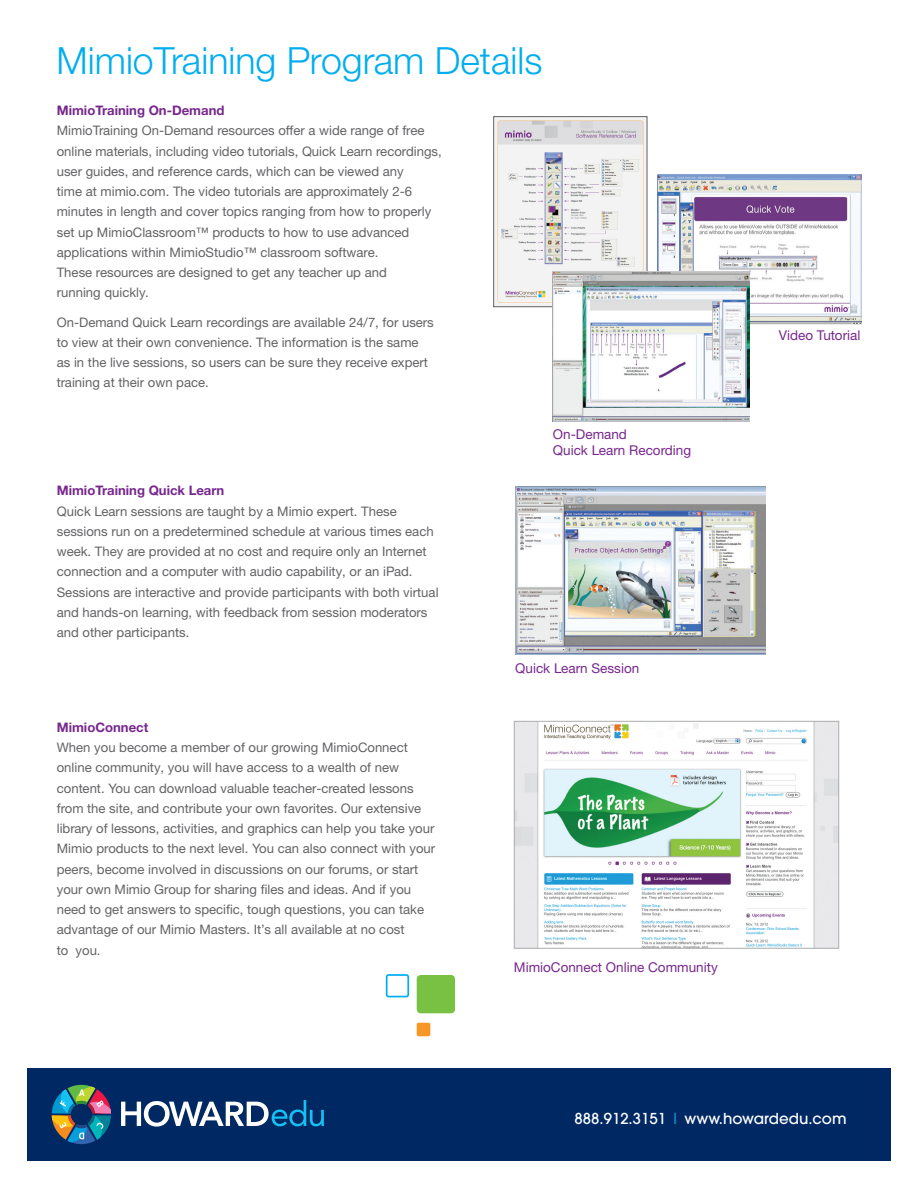
<style>
.page{position:relative;width:918px;height:1188px;background:#fff}
.page>*{position:absolute;margin:0;border:0;box-sizing:border-box;transform-origin:0 0}
.t1{font:300 37.5px "Helvetica Neue LTW1 G";color:#00aeef}
.t2{font:500 15px "Avant Garde";color:#fff}
.t3{font:13.5px/16.5px "Helvetica Neue LTW1 G";color:#77278d}
.t4{font:13.2px/20.2px "Helvetica Neue LTW1 G";color:#636366}
.t5{font:700 13.2px "Helvetica Neue LTW1 G";color:#77278d}
.s1{font-weight:400;color:#15c0f2}
</style>
<div class="page">
<img style="left:516px;top:723px;width:321px;height:224px">
<div style="left:514px;top:721px;width:325px;height:228px;border:1px solid #abaead"></div>
<img style="left:495px;top:118px;width:150px;height:187px">
<div style="left:493px;top:116px;width:154px;height:191px;border:1px solid #636366"></div>
<img style="left:658px;top:175px;width:204px;height:149px">
<img style="left:553px;top:272px;width:197px;height:150px">
<img style="left:515px;top:486px;width:251px;height:168px">
<div style="left:386px;top:974px;width:23px;height:23px;border:2px solid #00aeef;border-radius:2px"></div>
<div style="left:417px;top:975px;width:38px;height:38px;background:#79c142;border-radius:4px"></div>
<div style="left:417px;top:1023px;width:13px;height:13px;background:#f79727;border-radius:2px"></div>
<div style="left:27px;top:1068px;width:864px;height:93px;background:#002964"></div>
<svg style="left:121px;top:1100px;width:203px;height:27px"></svg>
<svg style="left:52px;top:1085px;width:59px;height:59px"></svg>
<h1 class="t1" style="left:57px;top:38px;width:487px">MimioTraining Program Details</h1>
<p class="t5" style="left:57px;top:102px;width:169px">MimioTraining On-Demand</p>
<p class="t4" style="left:57px;top:121px;width:387px">MimioTraining On-Demand resources offer a wide range of free online materials, including video tutorials, Quick Learn recordings, user guides, and reference cards, which can be viewed any<br>time at mimio.com. The video tutorials are approximately 2-6 minutes in length and cover topics ranging from how to properly set up MimioClassroom™ products to how to use advanced applications within MimioStudio™ classroom software.<br>These resources are designed to get any teacher up and<br>running quickly.</p>
<p class="t4" style="left:57px;top:312px;width:379px">On-Demand Quick Learn recordings are available 24/7, for users to view at their own convenience. The information is the same as in the live sessions, so users can be sure they receive expert training at their own pace.</p>
<p class="t5" style="left:57px;top:483px;width:169px">MimioTraining Quick Learn</p>
<p class="t4" style="left:57px;top:501px;width:383px">Quick Learn sessions are taught by a Mimio expert. These sessions run on a predetermined schedule at various times each week. They are provided at no cost and require only an Internet connection and a computer with audio capability, or an iPad.<br>Sessions are interactive and provide participants with both virtual and hands-on learning, with feedback from session moderators and other participants.</p>
<p class="t3" style="left:553px;top:426px;width:140px">On-Demand<br>Quick Learn Recording</p>
<p class="t5" style="left:57px;top:719px;width:93px">MimioConnect</p>
<p class="t4" style="left:57px;top:737px;width:380px">When you become a member of our growing MimioConnect online community, you will have access to a wealth of new content. You can download valuable teacher-created lessons from the site, and contribute your own favorites. Our extensive library of lessons, activities, and graphics can help you take your Mimio products to the next level. You can also connect with your peers, become involved in discussions on our forums, or start your own Mimio Group for sharing files and ideas. And if you need to get answers to specific, tough questions, you can take advantage of our Mimio Masters. It’s all available at no cost<br>to you.</p>
<p class="t3" style="left:515px;top:660px;width:126px">Quick Learn Session</p>
<p class="t3" style="left:514px;top:959px;width:205px">MimioConnect Online Community</p>
<p class="t3" style="left:779px;top:327px;width:83px">Video Tutorial</p>
<p class="t2" style="left:575px;top:1109px;width:274px">888.912.3151 <span class="s1">|</span> www.howardedu.com</p>
</div>
